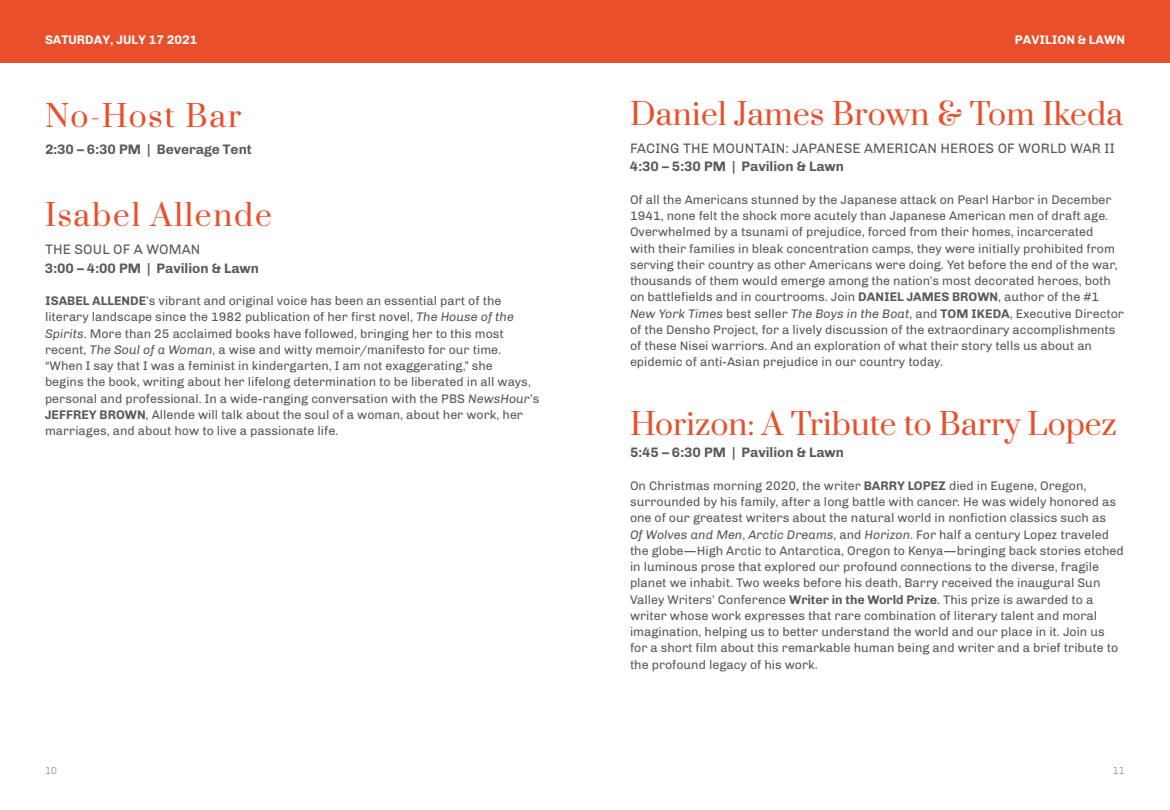
<style>
.page{position:relative;width:1170px;height:810px;background:#fff}
.page>*{position:absolute;margin:0;border:0;box-sizing:border-box;transform-origin:0 0}
.t1{font:30px "Prata";letter-spacing:.01em;color:#ea4f2b}
.t2{font:30px "Prata";letter-spacing:.06em;color:#ea4f2b}
.t3{font:700 13.75px "Chivo";color:#58595b}
.t4{font:13.75px "Chivo";letter-spacing:.01em;color:#58595b}
.t5{font:12.5px/16.2px "Chivo";color:#58595b}
.t6{font:700 12.5px "Chivo";color:#fff}
.t7{font:300 10px "Chivo";color:#6d6e71}
.s1{font-weight:700}
.s2{font-style:italic}
</style>
<div class="page">
<div style="left:0;top:0;width:1170px;height:63px;background:#ea4f2b"></div>
<p class="t6" style="left:45px;top:33px;width:154px">SATURDAY, JULY 17 2021</p>
<h1 class="t2" style="left:45px;top:97px;width:198px">No-Host Bar</h1>
<p class="t3" style="left:45px;top:142px;width:208px">2:30 – 6:30 PM | Beverage Tent</p>
<h1 class="t2" style="left:45px;top:197px;width:228px">Isabel Allende</h1>
<p class="t4" style="left:45px;top:241px;width:157px">THE SOUL OF A WOMAN</p>
<p class="t3" style="left:45px;top:260px;width:216px">3:00 – 4:00 PM | Pavilion &amp; Lawn</p>
<p class="t5" style="left:45px;top:293px;width:496px"><span class="s1">ISABEL ALLENDE</span>’s vibrant and original voice has been an essential part of the literary landscape since the 1982 publication of her first novel, <span class="s2">The House of the Spirits</span>. More than 25 acclaimed books have followed, bringing her to this most recent, <span class="s2">The Soul of a Woman</span>, a wise and witty memoir/manifesto for our time. “When I say that I was a feminist in kindergarten, I am not exaggerating,” she<br>begins the book, writing about her lifelong determination to be liberated in all ways, personal and professional. In a wide-ranging conversation with the PBS <span class="s2">NewsHour</span>’s <span class="s1">JEFFREY BROWN</span>, Allende will talk about the soul of a woman, about her work, her marriages, and about how to live a passionate life.</p>
<p class="t6" style="left:1015px;top:33px;width:112px">PAVILION &amp; LAWN</p>
<h1 class="t1" style="left:630px;top:95px;width:495px">Daniel James Brown &amp; Tom Ikeda</h1>
<p class="t4" style="left:630px;top:140px;width:486px">FACING THE MOUNTAIN: JAPANESE AMERICAN HEROES OF WORLD WAR II</p>
<p class="t3" style="left:630px;top:159px;width:216px">4:30 – 5:30 PM | Pavilion &amp; Lawn</p>
<p class="t5" style="left:630px;top:192px;width:496px">Of all the Americans stunned by the Japanese attack on Pearl Harbor in December 1941, none felt the shock more acutely than Japanese American men of draft age.<br>Overwhelmed by a tsunami of prejudice, forced from their homes, incarcerated<br>with their families in bleak concentration camps, they were initially prohibited from serving their country as other Americans were doing. Yet before the end of the war, thousands of them would emerge among the nation’s most decorated heroes, both on battlefields and in courtrooms. Join <span class="s1">DANIEL JAMES BROWN</span>, author of the #1<br><span class="s2">New York Times</span> best seller <span class="s2">The Boys in the Boat</span>, and <span class="s1">TOM IKEDA</span>, Executive Director of the Densho Project, for a lively discussion of the extraordinary accomplishments of these Nisei warriors. And an exploration of what their story tells us about an epidemic of anti-Asian prejudice in our country today.</p>
<h1 class="t1" style="left:630px;top:405px;width:489px">Horizon: A Tribute to Barry Lopez</h1>
<p class="t3" style="left:630px;top:445px;width:216px">5:45 – 6:30 PM | Pavilion &amp; Lawn</p>
<p class="t5" style="left:630px;top:478px;width:495px">On Christmas morning 2020, the writer <span class="s1">BARRY LOPEZ</span> died in Eugene, Oregon, surrounded by his family, after a long battle with cancer. He was widely honored as one of our greatest writers about the natural world in nonfiction classics such as<br><span class="s2">Of Wolves and Men</span>, <span class="s2">Arctic Dreams</span>, and <span class="s2">Horizon</span>. For half a century Lopez traveled the globe—High Arctic to Antarctica, Oregon to Kenya—bringing back stories etched in luminous prose that explored our profound connections to the diverse, fragile planet we inhabit. Two weeks before his death, Barry received the inaugural Sun Valley Writers’ Conference <span class="s1">Writer in the World Prize</span>. This prize is awarded to a writer whose work expresses that rare combination of literary talent and moral imagination, helping us to better understand the world and our place in it. Join us for a short film about this remarkable human being and writer and a brief tribute to the profound legacy of his work.</p>
<p class="t7" style="left:45px;top:765px;width:14px">10</p>
<p class="t7" style="left:1113px;top:765px;width:14px">11</p>
</div>
